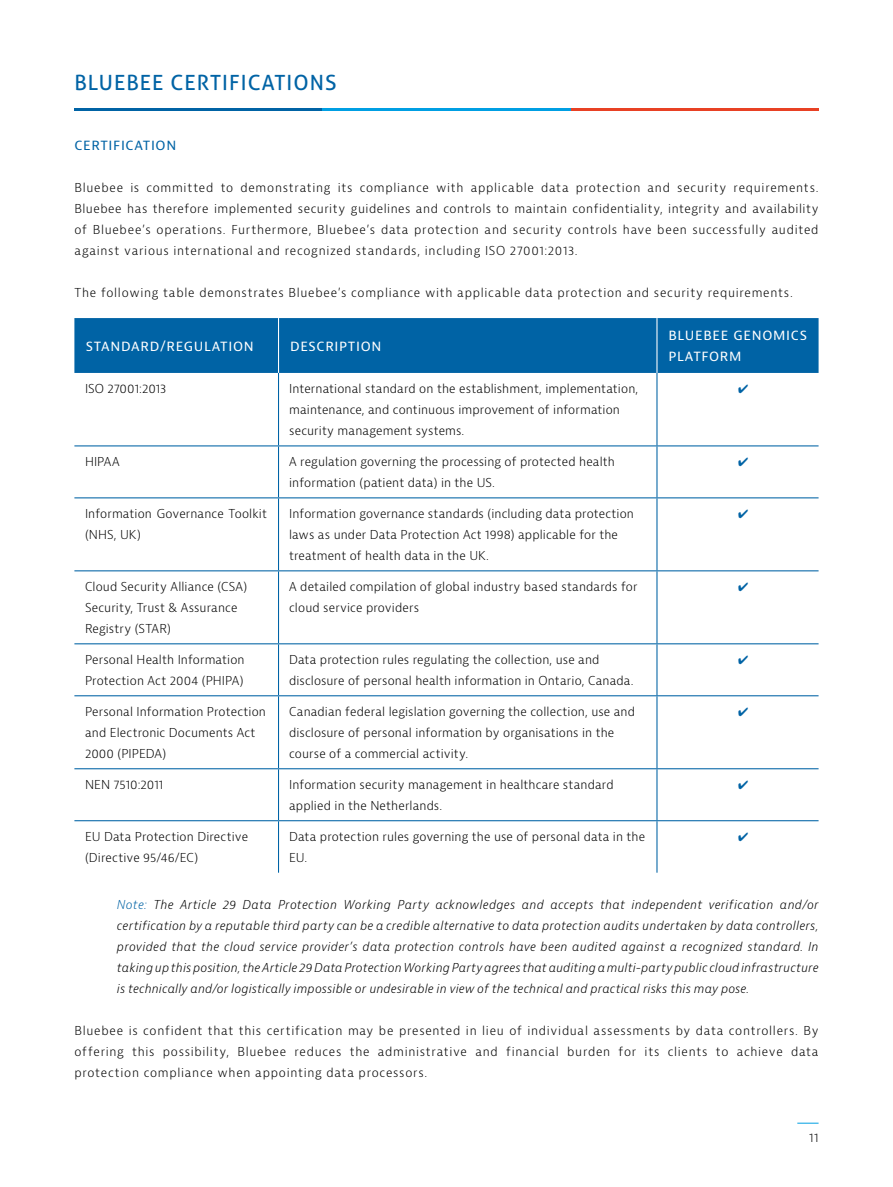
<style>
.page{position:relative;width:893px;height:1187px;background:#fff}
.page>*{position:absolute;margin:0;border:0;box-sizing:border-box;transform-origin:0 0}
.t1{font:21px "Aller";letter-spacing:.05em;color:#0063a5}
.t2{font:13.5px/21px "Bernina Sans";letter-spacing:.05em;color:#fff}
.t3{font:13.5px "Bernina Sans";letter-spacing:.05em;color:#0063a5}
.t4{font:300 12px/21px "Bernina Sans";letter-spacing:.01em;color:#000}
.t5{font:italic 300 12px/21px "Bernina Sans";letter-spacing:.01em;color:#000;text-align:justify}
.t6{font:300 12px "Bernina Sans";letter-spacing:.065em;color:#000}
.s1{color:#0063a5}
</style>
<div class="page">
<svg style="left:797px;top:1122px;width:22px;height:1px"></svg>
<hr style="left:322px;top:109px;width:249px;height:2px;background:#009fe3">
<hr style="left:571px;top:109px;width:248px;height:2px;background:#e84124">
<hr style="left:74px;top:109px;width:248px;height:2px;background:#0063a5">
<div style="left:74px;top:318px;width:745px;height:55px;background:#0063a5"></div>
<hr style="left:278px;top:318px;width:1px;height:55px;background:#fff">
<hr style="left:656px;top:318px;width:1px;height:55px;background:#fff">
<hr style="left:278px;top:373px;width:1px;height:72px;background:#0063a5">
<hr style="left:656px;top:373px;width:1px;height:72px;background:#0063a5">
<hr style="left:74px;top:445px;width:205px;height:1px;background:#0063a5">
<hr style="left:278px;top:446px;width:1px;height:51px;background:#0063a5">
<hr style="left:279px;top:445px;width:378px;height:1px;background:#0063a5">
<hr style="left:656px;top:446px;width:1px;height:51px;background:#0063a5">
<hr style="left:657px;top:445px;width:162px;height:1px;background:#0063a5">
<hr style="left:74px;top:497px;width:205px;height:1px;background:#0063a5">
<hr style="left:278px;top:498px;width:1px;height:72px;background:#0063a5">
<hr style="left:278px;top:571px;width:1px;height:72px;background:#0063a5">
<hr style="left:278px;top:644px;width:1px;height:51px;background:#0063a5">
<hr style="left:279px;top:497px;width:378px;height:1px;background:#0063a5">
<hr style="left:656px;top:498px;width:1px;height:72px;background:#0063a5">
<hr style="left:656px;top:571px;width:1px;height:72px;background:#0063a5">
<hr style="left:656px;top:644px;width:1px;height:51px;background:#0063a5">
<hr style="left:657px;top:497px;width:162px;height:1px;background:#0063a5">
<hr style="left:74px;top:570px;width:205px;height:1px;background:#0063a5">
<hr style="left:74px;top:643px;width:205px;height:1px;background:#0063a5">
<hr style="left:74px;top:695px;width:205px;height:1px;background:#0063a5">
<hr style="left:74px;top:768px;width:205px;height:1px;background:#0063a5">
<hr style="left:74px;top:820px;width:205px;height:1px;background:#0063a5">
<hr style="left:278px;top:696px;width:1px;height:72px;background:#0063a5">
<hr style="left:278px;top:769px;width:1px;height:51px;background:#0063a5">
<hr style="left:278px;top:821px;width:1px;height:51px;background:#0063a5">
<hr style="left:279px;top:570px;width:378px;height:1px;background:#0063a5">
<hr style="left:279px;top:643px;width:378px;height:1px;background:#0063a5">
<hr style="left:279px;top:695px;width:378px;height:1px;background:#0063a5">
<hr style="left:279px;top:768px;width:378px;height:1px;background:#0063a5">
<hr style="left:279px;top:820px;width:378px;height:1px;background:#0063a5">
<hr style="left:656px;top:696px;width:1px;height:72px;background:#0063a5">
<hr style="left:656px;top:769px;width:1px;height:51px;background:#0063a5">
<hr style="left:656px;top:821px;width:1px;height:51px;background:#0063a5">
<hr style="left:657px;top:570px;width:162px;height:1px;background:#0063a5">
<hr style="left:657px;top:643px;width:162px;height:1px;background:#0063a5">
<hr style="left:657px;top:695px;width:162px;height:1px;background:#0063a5">
<hr style="left:657px;top:768px;width:162px;height:1px;background:#0063a5">
<hr style="left:657px;top:820px;width:162px;height:1px;background:#0063a5">
<h1 class="t1" style="left:74px;top:70px;width:264px">BLUEBEE CERTIFICATIONS</h1>
<p class="t3" style="left:74px;top:136px;width:103px">CERTIFICATION</p>
<p class="t4" style="left:74px;top:177px;width:746px;text-align:justify">Bluebee is committed to demonstrating its compliance with applicable data protection and security requirements.<br>Bluebee has therefore implemented security guidelines and controls to maintain confidentiality, integrity and availability of Bluebee’s operations. Furthermore, Bluebee’s data protection and security controls have been successfully audited against various international and recognized standards, including ISO 27001:2013.</p>
<p class="t6" style="left:74px;top:285px;width:720px">The following table demonstrates Bluebee’s compliance with applicable data protection and security requirements.</p>
<p class="t2" style="left:86px;top:336px;width:169px">STANDARD/REGULATION</p>
<p class="t2" style="left:290px;top:336px;width:93px">DESCRIPTION</p>
<p class="t2" style="left:668px;top:325px;width:140px">BLUEBEE GENOMICS<br>PLATFORM</p>
<p class="t4" style="left:85px;top:378px;width:83px">ISO 27001:2013</p>
<p class="t4" style="left:289px;top:378px;width:351px">International standard on the establishment, implementation, maintenance, and continuous improvement of information security management systems.</p>
<p class="t4" style="left:85px;top:451px;width:36px">HIPAA</p>
<p class="t4" style="left:289px;top:451px;width:327px">A regulation governing the processing of protected health information (patient data) in the US.</p>
<p class="t4" style="left:85px;top:503px;width:183px">Information Governance Toolkit (NHS, UK)</p>
<p class="t4" style="left:289px;top:503px;width:346px">Information governance standards (including data protection laws as under Data Protection Act 1998) applicable for the treatment of health data in the UK.</p>
<p class="t4" style="left:85px;top:576px;width:164px">Cloud Security Alliance (CSA)<br>Security, Trust &amp; Assurance<br>Registry (STAR)</p>
<p class="t4" style="left:289px;top:576px;width:350px">A detailed compilation of global industry based standards for cloud service providers</p>
<p class="t4" style="left:85px;top:649px;width:161px">Personal Health Information<br>Protection Act 2004 (PHIPA)</p>
<p class="t4" style="left:289px;top:649px;width:346px">Data protection rules regulating the collection, use and disclosure of personal health information in Ontario, Canada.</p>
<p class="t4" style="left:85px;top:701px;width:182px">Personal Information Protection and Electronic Documents Act<br>2000 (PIPEDA)</p>
<p class="t4" style="left:289px;top:701px;width:347px">Canadian federal legislation governing the collection, use and disclosure of personal information by organisations in the course of a commercial activity.</p>
<p class="t4" style="left:85px;top:774px;width:80px">NEN 7510:2011</p>
<p class="t4" style="left:289px;top:774px;width:326px">Information security management in healthcare standard applied in the Netherlands.</p>
<p class="t4" style="left:85px;top:826px;width:165px">EU Data Protection Directive (Directive 95/46/EC)</p>
<p class="t4" style="left:289px;top:826px;width:358px">Data protection rules governing the use of personal data in the<br>EU.</p>
<p class="t5" style="left:117px;top:894px;width:703px"><span class="s1">Note:</span> The Article 29 Data Protection Working Party acknowledges and accepts that independent verification and/or certification by a reputable third party can be a credible alternative to data protection audits undertaken by data controllers, provided that the cloud service provider’s data protection controls have been audited against a recognized standard. In taking up this position, the Article 29 Data Protection Working Party agrees that auditing a multi-party public cloud infrastructure is technically and/or logistically impossible or undesirable in view of the technical and practical risks this may pose.</p>
<p class="t4" style="left:74px;top:1020px;width:746px;text-align:justify">Bluebee is confident that this certification may be presented in lieu of individual assessments by data controllers. By offering this possibility, Bluebee reduces the administrative and financial burden for its clients to achieve data protection compliance when appointing data processors.</p>
<p class="t4" style="left:809px;top:1127px;width:11px">11</p>
</div>
